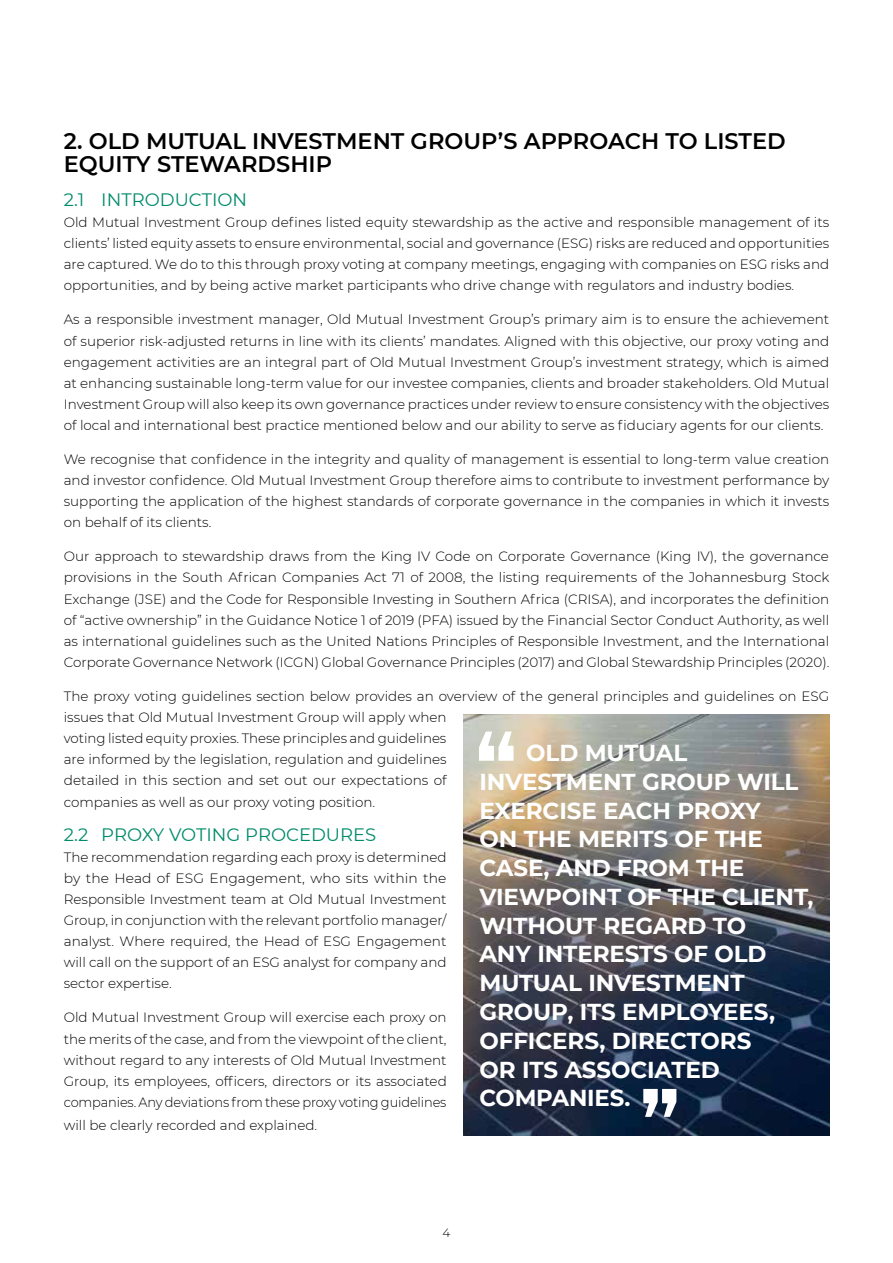
<style>
.page{position:relative;width:893px;height:1263px;background:#fff}
.page>*{position:absolute;margin:0;border:0;box-sizing:border-box;transform-origin:0 0}
.t1{font:700 23.1px/28.8px "Montserrat";letter-spacing:-.005em;color:#fff}
.t2{font:600 22.5px/22.6px "Montserrat";color:#000}
.t3{font:18px "Montserrat";color:#008b6b}
.t4{font:300 13.5px/21.1px "Montserrat";color:#000;text-align:justify}
.t5{font:300 12px "Montserrat";color:#000}
</style>
<div class="page">
<img style="left:463px;top:714px;width:366px;height:421px">
<svg style="left:479px;top:731px;width:35px;height:30px"></svg>
<svg style="left:643px;top:1089px;width:33px;height:28px"></svg>
<h2 class="t2" style="left:64px;top:129px;width:723px">2. OLD MUTUAL INVESTMENT GROUP’S APPROACH TO LISTED<br>EQUITY STEWARDSHIP</h2>
<h3 class="t3" style="left:64px;top:187px;width:185px">2.1 INTRODUCTION</h3>
<p class="t4" style="left:64px;top:211px;width:767px">Old Mutual Investment Group defines listed equity stewardship as the active and responsible management of its clients’ listed equity assets to ensure environmental, social and governance (ESG) risks are reduced and opportunities are captured. We do to this through proxy voting at company meetings, engaging with companies on ESG risks and opportunities, and by being active market participants who drive change with regulators and industry bodies.</p>
<p class="t4" style="left:64px;top:309px;width:767px">As a responsible investment manager, Old Mutual Investment Group’s primary aim is to ensure the achievement of superior risk-adjusted returns in line with its clients’ mandates. Aligned with this objective, our proxy voting and engagement activities are an integral part of Old Mutual Investment Group’s investment strategy, which is aimed at enhancing sustainable long-term value for our investee companies, clients and broader stakeholders. Old Mutual Investment Group will also keep its own governance practices under review to ensure consistency with the objectives of local and international best practice mentioned below and our ability to serve as fiduciary agents for our clients.</p>
<p class="t4" style="left:64px;top:448px;width:767px">We recognise that confidence in the integrity and quality of management is essential to long-term value creation and investor confidence. Old Mutual Investment Group therefore aims to contribute to investment performance by supporting the application of the highest standards of corporate governance in the companies in which it invests on behalf of its clients.</p>
<p class="t4" style="left:64px;top:545px;width:767px">Our approach to stewardship draws from the King IV Code on Corporate Governance (King IV), the governance provisions in the South African Companies Act 71 of 2008, the listing requirements of the Johannesburg Stock Exchange (JSE) and the Code for Responsible Investing in Southern Africa (CRISA), and incorporates the definition of “active ownership” in the Guidance Notice 1 of 2019 (PFA) issued by the Financial Sector Conduct Authority, as well as international guidelines such as the United Nations Principles of Responsible Investment, and the International Corporate Governance Network (ICGN) Global Governance Principles (2017) and Global Stewardship Principles (2020).</p>
<p class="t4" style="left:64px;top:685px;width:767px;text-align:left">The proxy voting guidelines section below provides an overview of the general principles and guidelines on ESG issues that Old Mutual Investment Group will apply when<br>voting listed equity proxies. These principles and guidelines<br>are informed by the legislation, regulation and guidelines<br>detailed in this section and set out our expectations of<br>companies as well as our proxy voting position.</p>
<h3 class="t3" style="left:64px;top:822px;width:314px">2.2 PROXY VOTING PROCEDURES</h3>
<p class="t4" style="left:64px;top:846px;width:384px">The recommendation regarding each proxy is determined by the Head of ESG Engagement, who sits within the Responsible Investment team at Old Mutual Investment Group, in conjunction with the relevant portfolio manager/ analyst. Where required, the Head of ESG Engagement will call on the support of an ESG analyst for company and sector expertise.</p>
<p class="t4" style="left:64px;top:1006px;width:384px">Old Mutual Investment Group will exercise each proxy on the merits of the case, and from the viewpoint of the client, without regard to any interests of Old Mutual Investment Group, its employees, officers, directors or its associated companies. Any deviations from these proxy voting guidelines</p>
<p class="t4" style="left:64px;top:1114px;width:255px">will be clearly recorded and explained.</p>
<p class="t1" style="left:479px;top:737px;width:335px;text-indent:47px">OLD MUTUAL<br>INVESTMENT GROUP WILL<br>EXERCISE EACH PROXY<br>ON THE MERITS OF THE<br>CASE, AND FROM THE<br>VIEWPOINT OF THE CLIENT,<br>WITHOUT REGARD TO<br>ANY INTERESTS OF OLD<br>MUTUAL INVESTMENT<br>GROUP, ITS EMPLOYEES,<br>OFFICERS, DIRECTORS<br>OR ITS ASSOCIATED<br>COMPANIES.</p>
<p class="t5" style="left:443px;top:1224px;width:9px">4</p>
</div>
